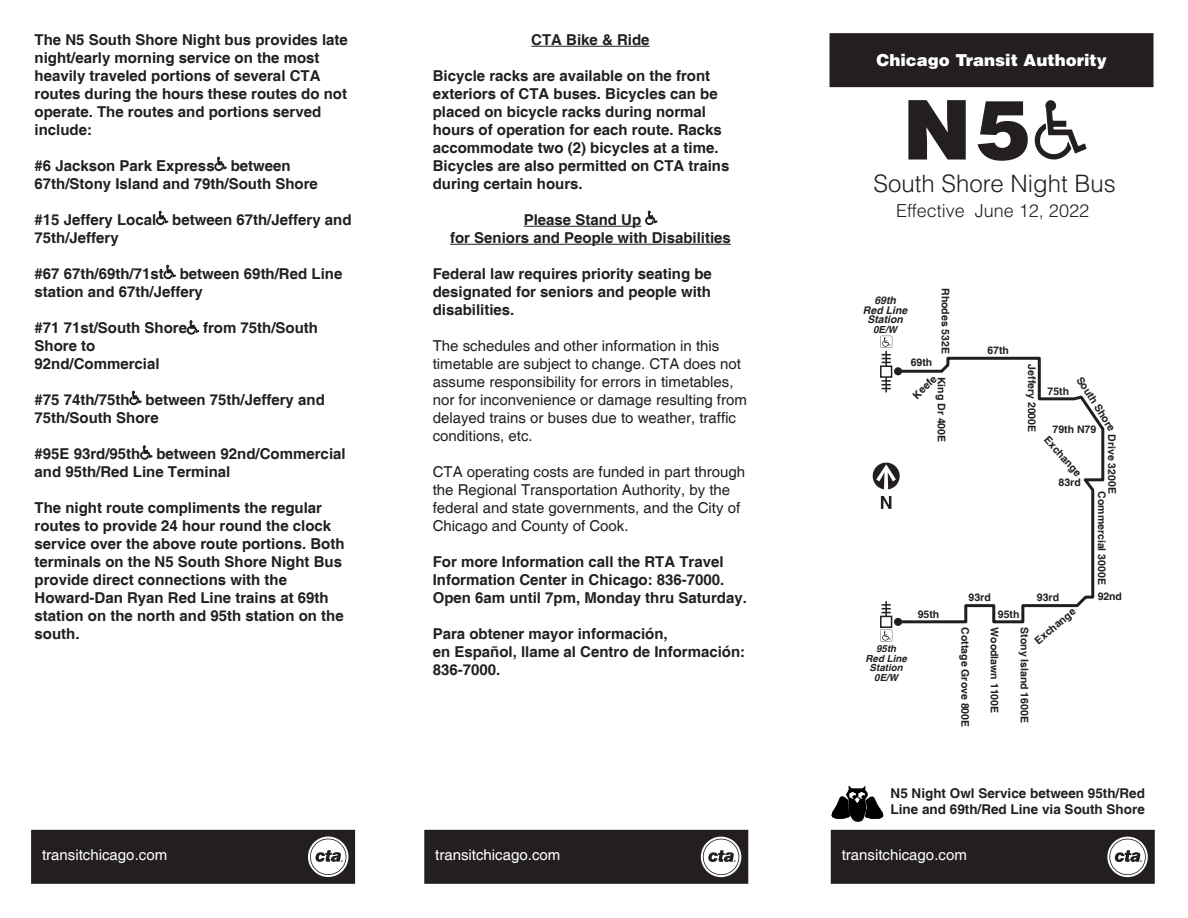
<style>
.page{position:relative;width:1188px;height:918px;background:#fff}
.page>*{position:absolute;margin:0;border:0;box-sizing:border-box;transform-origin:0 0}
.head{font:900 82.5px "Helvetica";color:#231f20}
.head-2{font:300 24px "Helvetica";color:#231f20}
.date{font:300 18px "Helvetica";color:#231f20}
.CTA_Name{font:900 16.5px "Helvetica";color:#fff}
.Body_bold{font:700 15px/18px "Helvetica";color:#231f20}
.Body{font:15px/18px "Helvetica";color:#231f20}
.Web_Address{font:15px "Helvetica";color:#fff}
.Body_bold_title{font:700 15px "Helvetica";color:#231f20}
.t1{font:700 13.5px/16.2px "Helvetica";color:#231f20}
.t2{font:700 10.5px/10.1px "Helvetica";color:#231f20}
.t3{font:italic 700 10.5px/9.8px "Helvetica";color:#231f20;text-align:center}
.t4{font:italic 700 9.75px/9.8px "Helvetica";color:#231f20;text-align:center}
</style>
<div class="page">
<svg style="left:832px;top:787px;width:51px;height:34px"></svg>
<div style="left:830px;top:34px;width:323px;height:52px;background:#231f20"></div>
<div style="left:830px;top:33px;width:324px;height:54px;border:2px solid #231f20"></div>
<svg style="left:1034px;top:100px;width:53px;height:60px"></svg>
<svg style="left:215px;top:156px;width:12px;height:15px"></svg>
<svg style="left:156px;top:210px;width:12px;height:15px"></svg>
<svg style="left:164px;top:264px;width:12px;height:15px"></svg>
<svg style="left:187px;top:320px;width:12px;height:15px"></svg>
<svg style="left:129px;top:390px;width:13px;height:15px"></svg>
<svg style="left:140px;top:445px;width:13px;height:15px"></svg>
<hr style="left:531px;top:46px;width:119px;height:1px;background:#231f20">
<hr style="left:524px;top:226px;width:117px;height:1px;background:#231f20">
<hr style="left:450px;top:244px;width:281px;height:1px;background:#231f20">
<svg style="left:645px;top:210px;width:12px;height:15px"></svg>
<div style="left:425px;top:831px;width:323px;height:52px;background:#231f20"></div>
<div style="left:424px;top:830px;width:324px;height:54px;border:2px solid #231f20"></div>
<svg style="left:701px;top:837px;width:40px;height:40px"></svg>
<div style="left:832px;top:831px;width:322px;height:52px;background:#231f20"></div>
<div style="left:831px;top:830px;width:324px;height:54px;border:2px solid #231f20"></div>
<svg style="left:1107px;top:837px;width:41px;height:40px"></svg>
<div style="left:32px;top:831px;width:322px;height:52px;background:#231f20"></div>
<div style="left:31px;top:830px;width:324px;height:54px;border:2px solid #231f20"></div>
<svg style="left:308px;top:837px;width:40px;height:40px"></svg>
<svg style="left:881px;top:496px;width:10px;height:13px"></svg>
<svg style="left:872px;top:462px;width:22px;height:27px"></svg>
<svg style="left:880px;top:630px;width:12px;height:12px"></svg>
<hr style="left:885px;top:601px;width:2px;height:21px;background:#231f20">
<div style="left:881px;top:616px;width:11px;height:11px;background:#fff"></div>
<div style="left:880px;top:616px;width:12px;height:12px;border:2px solid #231f20"></div>
<svg style="left:882px;top:604px;width:9px;height:9px"></svg>
<svg style="left:880px;top:336px;width:12px;height:12px"></svg>
<hr style="left:885px;top:351px;width:2px;height:41px;background:#231f20">
<div style="left:881px;top:366px;width:11px;height:11px;background:#fff"></div>
<div style="left:880px;top:365px;width:12px;height:13px;border:2px solid #231f20"></div>
<svg style="left:882px;top:354px;width:9px;height:9px"></svg>
<svg style="left:882px;top:380px;width:9px;height:9px"></svg>
<svg style="left:894px;top:356px;width:211px;height:269px"></svg>
<div style="left:894px;top:367px;width:8px;height:8px;background:#231f20;border-radius:50%"></div>
<div style="left:894px;top:618px;width:8px;height:8px;background:#231f20;border-radius:50%"></div>
<p class="Body_bold" style="left:35px;top:31px;width:315px">The N5 South Shore Night bus provides late night/early morning service on the most heavily traveled portions of several CTA routes during the hours these routes do not operate. The routes and portions served include:</p>
<p class="Body_bold" style="left:35px;top:157px;width:258px">#6 Jackson Park Express between</p>
<p class="Body_bold" style="left:35px;top:175px;width:285px">67th/Stony Island and 79th/South Shore</p>
<p class="Body_bold" style="left:35px;top:211px;width:318px">#15 Jeffery Local between 67th/Jeffery and</p>
<p class="Body_bold" style="left:35px;top:229px;width:86px">75th/Jeffery</p>
<p class="Body_bold" style="left:35px;top:265px;width:309px">#67 67th/69th/71st between 69th/Red Line station and 67th/Jeffery</p>
<p class="Body_bold" style="left:35px;top:319px;width:285px">#71 71st/South Shore from 75th/South<br>Shore to</p>
<p class="Body_bold" style="left:35px;top:355px;width:127px">92nd/Commercial</p>
<p class="Body_bold" style="left:35px;top:391px;width:292px">#75 74th/75th between 75th/Jeffery and</p>
<p class="Body_bold" style="left:35px;top:409px;width:126px">75th/South Shore</p>
<p class="Body_bold" style="left:35px;top:445px;width:313px">#95E 93rd/95th between 92nd/Commercial and 95th/Red Line Terminal</p>
<p class="Body_bold" style="left:35px;top:499px;width:312px">The night route compliments the regular routes to provide 24 hour round the clock service over the above route portions. Both terminals on the N5 South Shore Night Bus provide direct connections with the</p>
<p class="Body_bold" style="left:35px;top:589px;width:311px">Howard-Dan Ryan Red Line trains at 69th station on the north and 95th station on the south.</p>
<p class="Body_bold_title" style="left:531px;top:30px;width:120px">CTA Bike &amp; Ride</p>
<p class="Body_bold" style="left:433px;top:67px;width:298px">Bicycle racks are available on the front exteriors of CTA buses. Bicycles can be placed on bicycle racks during normal hours of operation for each route. Racks accommodate two (2) bicycles at a time.<br>Bicycles are also permitted on CTA trains during certain hours.</p>
<p class="Body_bold" style="left:524px;top:211px;width:119px">Please Stand Up</p>
<p class="Body_bold" style="left:450px;top:229px;width:282px">for Seniors and People with Disabilities</p>
<p class="Body_bold" style="left:433px;top:265px;width:281px">Federal law requires priority seating be</p>
<p class="Body_bold" style="left:433px;top:283px;width:280px">designated for seniors and people with</p>
<p class="Body_bold" style="left:433px;top:301px;width:83px">disabilities.</p>
<p class="Body" style="left:433px;top:337px;width:316px">The schedules and other information in this timetable are subject to change. CTA does not assume responsibility for errors in timetables, nor for inconvenience or damage resulting from delayed trains or buses due to weather, traffic conditions, etc.</p>
<p class="Body" style="left:433px;top:463px;width:314px">CTA operating costs are funded in part through the Regional Transportation Authority, by the federal and state governments, and the City of Chicago and County of Cook.</p>
<p class="Body_bold" style="left:433px;top:553px;width:316px">For more Information call the RTA Travel<br>Information Center in Chicago: 836-7000.<br>Open 6am until 7pm, Monday thru Saturday.</p>
<p class="Body_bold" style="left:433px;top:625px;width:237px">Para obtener mayor información,</p>
<p class="Body_bold" style="left:433px;top:643px;width:314px">en Español, llame al Centro de Información:<br>836-7000.</p>
<p class="CTA_Name" style="left:877px;top:49px;width:232px">Chicago Transit Authority</p>
<p class="head" style="left:903px;top:76px;width:129px">N5</p>
<p class="head-2" style="left:874px;top:168px;width:244px">South Shore Night Bus</p>
<p class="date" style="left:896px;top:199px;width:194px">Effective June 12, 2022</p>
<p class="t3" style="left:863px;top:296px;width:46px">69th<br>Red Line<br>Station</p>
<p class="t4" style="left:873px;top:325px;width:25px">0E/W</p>
<p class="t2" style="left:950px;top:288px;width:67px;rotate:90deg">Rhodes 532E</p>
<p class="t2" style="left:911px;top:358px;width:23px">69th</p>
<p class="t2" style="left:912px;top:394px;width:30px;rotate:-45deg">Keefe</p>
<p class="t2" style="left:946px;top:377px;width:67px;rotate:90deg">King Dr 400E</p>
<p class="t4" style="left:866px;top:644px;width:43px">95th<br>Red Line<br>Station<br>0E/W</p>
<p class="t2" style="left:918px;top:609px;width:23px">95th</p>
<p class="t2" style="left:987px;top:346px;width:23px">67th</p>
<p class="t2" style="left:969px;top:593px;width:24px">93rd</p>
<p class="t2" style="left:1036px;top:364px;width:69px;rotate:90deg">Jeffery 2000E</p>
<p class="t2" style="left:1083px;top:375px;width:64px;rotate:58deg">South Shore</p>
<p class="t2" style="left:1116px;top:491px;width:95px;text-indent:-57px;rotate:90deg">D r i v e E0023<br>Commercial 3000E</p>
<p class="t2" style="left:1048px;top:387px;width:23px">75th</p>
<p class="t2" style="left:1053px;top:425px;width:45px">79th N79</p>
<p class="t2" style="left:1050px;top:435px;width:51px;rotate:48deg">Exchange</p>
<p class="t2" style="left:1059px;top:478px;width:24px">83rd</p>
<p class="t2" style="left:1037px;top:593px;width:24px">93rd</p>
<p class="t2" style="left:1098px;top:592px;width:25px">92nd</p>
<p class="t2" style="left:1033px;top:638px;width:51px;rotate:-40deg">Exchange</p>
<p class="t2" style="left:998px;top:609px;width:23px">95th</p>
<p class="t2" style="left:970px;top:627px;width:101px;rotate:90deg">Cottage Grove 800E</p>
<p class="t2" style="left:999px;top:627px;width:87px;rotate:90deg">Woodlawn 1100E</p>
<p class="t2" style="left:1029px;top:627px;width:97px;rotate:90deg">Stony Island 1600E</p>
<p class="t1" style="left:891px;top:786px;width:256px">N5 Night Owl Service between 95th/Red<br>Line and 69th/Red Line via South Shore</p>
<p class="Web_Address" style="left:42px;top:846px;width:127px">transitchicago.com</p>
<p class="Web_Address" style="left:435px;top:846px;width:127px">transitchicago.com</p>
<p class="Web_Address" style="left:842px;top:846px;width:127px">transitchicago.com</p>
</div>
